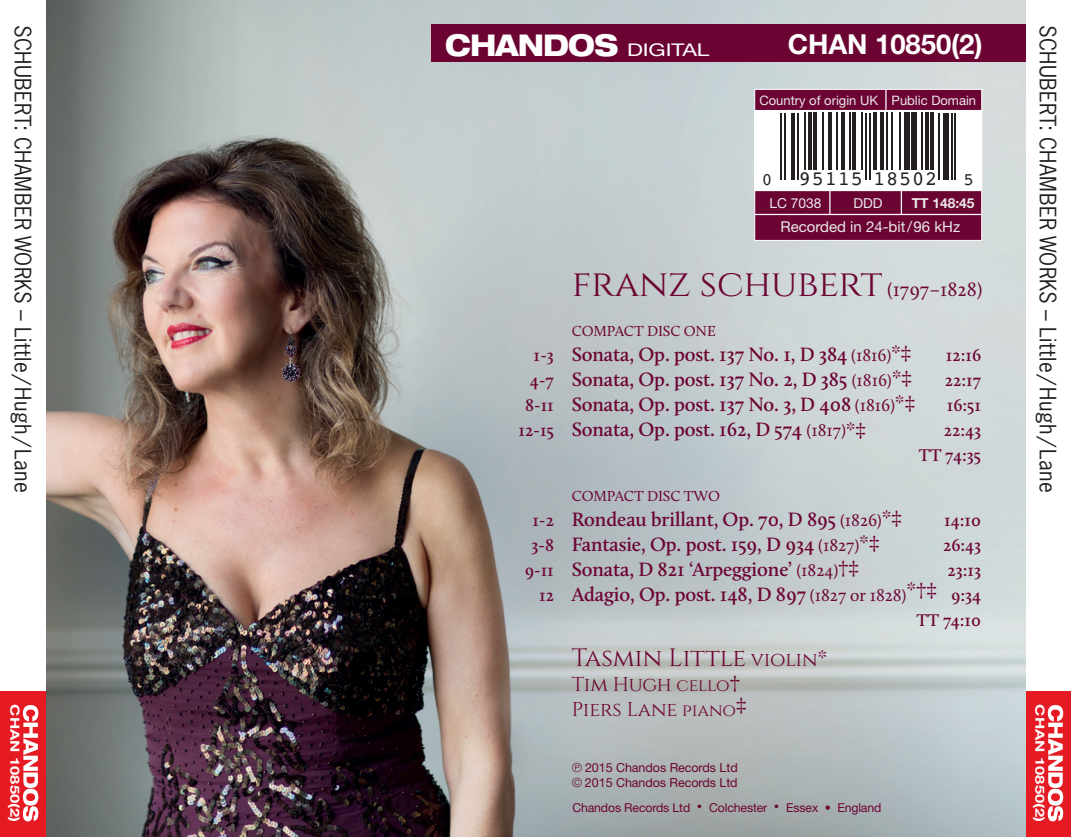
<style>
.page{position:relative;width:1071px;height:837px;background:#fff}
.page>*{position:absolute;margin:0;border:0;box-sizing:border-box;transform-origin:0 0}
.t1{font:37.5px "Cinzel";letter-spacing:-.005em;color:#6c0433}
.t2{font:800 expanded 30px "Helvetica Neue";letter-spacing:-.03em;color:#fff;scale:.89 1}
.t3{font:700 27.5px "Helvetica Neue";letter-spacing:-.005em;color:#fff}
.t4{font:25px "Cinzel";letter-spacing:-.005em;color:#6c0433}
.t5{font:21.25px "News Gothic Std";letter-spacing:.015em;color:#231f20}
.t6{font:20.25px "Courier";letter-spacing:.04em;color:#231f20}
.t7{font:600 20px "Calluna";letter-spacing:-.005em;color:#6c0433}
.t8{font:20px "Cinzel";letter-spacing:-.005em;color:#6c0433}
.t9{font:600 17.5px "Calluna";letter-spacing:-.005em;color:#6c0433}
.t10{font:17.5px "Courier";color:#231f20}
.t11{font:15px "Calluna";letter-spacing:-.005em;color:#6c0433}
.t12{font:15px "Helvetica Neue";color:#e9e8e8}
.t13{font:13.75px "Helvetica Neue";color:#e9e8e8}
.t14{font:700 13.75px "Helvetica Neue";color:#e9e8e8}
.t15{font:13px "Helvetica Neue";color:#e9e8e8}
.t16{font:12.5px "Helvetica Neue";letter-spacing:-.005em;color:#6c0433}
.t17{font:700 12.5px "Helvetica Neue";color:#fff;scale:1.32 1}
.t18{font:12.25px "Helvetica Neue";letter-spacing:-.01em;color:#6c0433}
.s1{font-weight:400;font-stretch:normal;font-size:17.5px}
.s2{font-family:"Calluna";font-size:20px}
.s3{font-size:17.5px}
.s4{font-weight:400;font-size:17.5px}
.s5{font-weight:400}
.s6{font-size:20px}
.s7{font-family:"Calluna"}
.s8{font-family:"Museo 300";font-size:12.5px}
</style>
<div class="page">
<div style="left:0;top:691px;width:46px;height:145px;background:#e51a23"></div>
<div style="left:1024px;top:691px;width:46px;height:145px;background:#e51a23"></div>
<svg style="left:23px;top:705px;width:15px;height:116px"></svg>
<svg style="left:1047px;top:705px;width:15px;height:116px"></svg>
<img style="left:46px;top:0;width:978px;height:836px">
<div style="left:431px;top:25px;width:593px;height:37px;background:#6c0433"></div>
<div style="left:754px;top:89px;width:227px;height:152px;background:#6c0433;border:1px solid #fff"></div>
<div style="left:754px;top:110px;width:227px;height:80px;background:#fff"></div>
<hr style="left:779px;top:112px;width:2px;height:67px;background:#231f20">
<hr style="left:783px;top:112px;width:2px;height:67px;background:#231f20">
<svg style="left:791px;top:113px;width:3px;height:66px"></svg>
<hr style="left:796px;top:112px;width:2px;height:67px;background:#231f20">
<hr style="left:803px;top:112px;width:2px;height:58px;background:#231f20">
<svg style="left:808px;top:112px;width:3px;height:58px"></svg>
<hr style="left:813px;top:112px;width:3px;height:58px;background:#231f20">
<hr style="left:822px;top:112px;width:2px;height:58px;background:#231f20">
<hr style="left:828px;top:112px;width:3px;height:58px;background:#231f20">
<hr style="left:835px;top:112px;width:2px;height:58px;background:#231f20">
<hr style="left:841px;top:112px;width:3px;height:58px;background:#231f20">
<hr style="left:848px;top:112px;width:2px;height:58px;background:#231f20">
<hr style="left:852px;top:112px;width:3px;height:58px;background:#231f20">
<hr style="left:861px;top:112px;width:2px;height:58px;background:#231f20">
<hr style="left:865px;top:112px;width:1px;height:67px;background:#231f20">
<hr style="left:868px;top:112px;width:2px;height:67px;background:#231f20">
<svg style="left:873px;top:112px;width:3px;height:58px"></svg>
<svg style="left:880px;top:112px;width:3px;height:58px"></svg>
<hr style="left:885px;top:112px;width:2px;height:58px;background:#231f20">
<hr style="left:890px;top:112px;width:2px;height:58px;background:#231f20">
<hr style="left:898px;top:112px;width:2px;height:58px;background:#231f20">
<div style="left:903px;top:112px;width:6px;height:58px;background:#231f20"></div>
<div style="left:911px;top:112px;width:5px;height:58px;background:#231f20"></div>
<hr style="left:920px;top:112px;width:2px;height:58px;background:#231f20">
<svg style="left:925px;top:112px;width:3px;height:58px"></svg>
<svg style="left:930px;top:112px;width:3px;height:58px"></svg>
<hr style="left:937px;top:112px;width:2px;height:67px;background:#231f20">
<div style="left:942px;top:112px;width:6px;height:67px;background:#231f20"></div>
<hr style="left:950px;top:112px;width:2px;height:67px;background:#231f20">
<hr style="left:954px;top:112px;width:1px;height:67px;background:#231f20">
<svg style="left:885px;top:90px;width:1px;height:20px"></svg>
<svg style="left:829px;top:191px;width:1px;height:23px"></svg>
<svg style="left:900px;top:191px;width:7px;height:23px"></svg>
<hr style="left:754px;top:214px;width:227px;height:1px;background:#fff">
<hr style="left:754px;top:190px;width:227px;height:1px;background:#fff">
<svg style="left:572px;top:762px;width:9px;height:9px"></svg>
<svg style="left:572px;top:777px;width:9px;height:9px"></svg>
<p class="t5" style="left:36px;top:25px;width:469px;rotate:90deg">SCHUBERT: CHAMBER WORKS – Little/Hugh/Lane</p>
<p class="t5" style="left:1060px;top:25px;width:469px;rotate:90deg">SCHUBERT: CHAMBER WORKS – Little/Hugh/Lane</p>
<p class="t2" style="left:445px;top:26px;width:298px">CHANDOS <span class="s1">DIGITAL</span></p>
<p class="t3" style="left:787px;top:28px;width:196px">CHAN 10850(2)</p>
<p class="t15" style="left:759px;top:92px;width:218px">Country of origin UK Public Domain</p>
<p class="t10" style="left:761px;top:166px;width:12px">0</p>
<p class="t6" style="left:798px;top:163px;width:140px">95115 18502</p>
<p class="t10" style="left:963px;top:166px;width:12px">5</p>
<p class="t13" style="left:769px;top:195px;width:53px">LC 7038</p>
<p class="t13" style="left:853px;top:195px;width:31px">DDD</p>
<p class="t14" style="left:911px;top:194px;width:64px">TT 148:45</p>
<p class="t12" style="left:780px;top:218px;width:181px">Recorded in 24-bit/96 kHz</p>
<p class="t1" style="left:571px;top:261px;width:412px">franz schubert <span class="s2">(1797 – 1828)</span></p>
<p class="t11" style="left:571px;top:322px;width:146px">COMPACT DISC ONE</p>
<p class="t7" style="left:533px;top:342px;width:379px"><span class="s3">1 - 3</span> Sonata, Op. post. 137 No. 1, D 384 <span class="s4">(1816)</span><span class="s5">*‡</span></p>
<p class="t9" style="left:945px;top:344px;width:37px">12:16</p>
<p class="t7" style="left:530px;top:367px;width:383px"><span class="s3">4 - 7</span> Sonata, Op. post. 137 No. 2, D 385 <span class="s4">(1816)</span><span class="s5">*‡</span></p>
<p class="t9" style="left:944px;top:369px;width:38px">22:17</p>
<p class="t7" style="left:525px;top:392px;width:391px"><span class="s3">8 - 11</span> Sonata, Op. post. 137 No. 3, D 408 <span class="s4">(1816)</span><span class="s5">*‡</span></p>
<p class="t9" style="left:946px;top:394px;width:36px">16:51</p>
<p class="t7" style="left:518px;top:417px;width:349px"><span class="s3">12- 15</span> Sonata, Op. post. 162, D 574 <span class="s4">(1817)</span><span class="s5">*‡</span></p>
<p class="t9" style="left:943px;top:419px;width:39px">22:43</p>
<p class="t9" style="left:918px;top:444px;width:64px">TT 74:35</p>
<p class="t11" style="left:571px;top:487px;width:150px">COMPACT DISC TWO</p>
<p class="t7" style="left:532px;top:507px;width:371px"><span class="s3">1 - 2</span> Rondeau brillant, Op. 70, D 895 <span class="s4">(1826)</span><span class="s5">*‡</span></p>
<p class="t9" style="left:943px;top:509px;width:38px">14:10</p>
<p class="t7" style="left:531px;top:532px;width:349px"><span class="s3">3 - 8</span> Fantasie, Op. post. 159, D 934 <span class="s4">(1827)</span><span class="s5">*‡</span></p>
<p class="t9" style="left:942px;top:534px;width:39px">26:43</p>
<p class="t7" style="left:524px;top:557px;width:335px"><span class="s3">9 - 11</span> Sonata, D 821 ‘Arpeggione’ <span class="s4">(1824)</span><span class="s5">†‡</span></p>
<p class="t9" style="left:947px;top:559px;width:35px">23:13</p>
<p class="t7" style="left:539px;top:582px;width:443px"><span class="s3">12</span> Adagio, Op. post. 148, D 897 <span class="s4">(1827 or 1828)</span><sup>*†‡</sup> <span class="s3">9:34</span></p>
<p class="t9" style="left:916px;top:609px;width:66px">TT 74:10</p>
<p class="t4" style="left:571px;top:643px;width:257px">Tasmin Little <span class="s6">violin</span><span class="s2">*</span></p>
<p class="t8" style="left:571px;top:672px;width:170px">Tim Hugh <span class="s3">cello</span><span class="s7">†</span></p>
<p class="t8" style="left:571px;top:697px;width:176px">Piers Lane <span class="s3">piano</span><sup>‡</sup></p>
<p class="t17" style="left:23px;top:704px;width:91px;rotate:90deg">CHAN 10850(2)</p>
<p class="t17" style="left:1047px;top:704px;width:91px;rotate:90deg">CHAN 10850(2)</p>
<p class="t16" style="left:585px;top:759px;width:154px">2015 Chandos Records Ltd</p>
<p class="t16" style="left:584px;top:774px;width:154px">2015 Chandos Records Ltd</p>
<p class="t18" style="left:572px;top:799px;width:310px">Chandos Records Ltd <span class="s8">•</span> Colchester <span class="s8">•</span> Essex • England</p>
</div>
